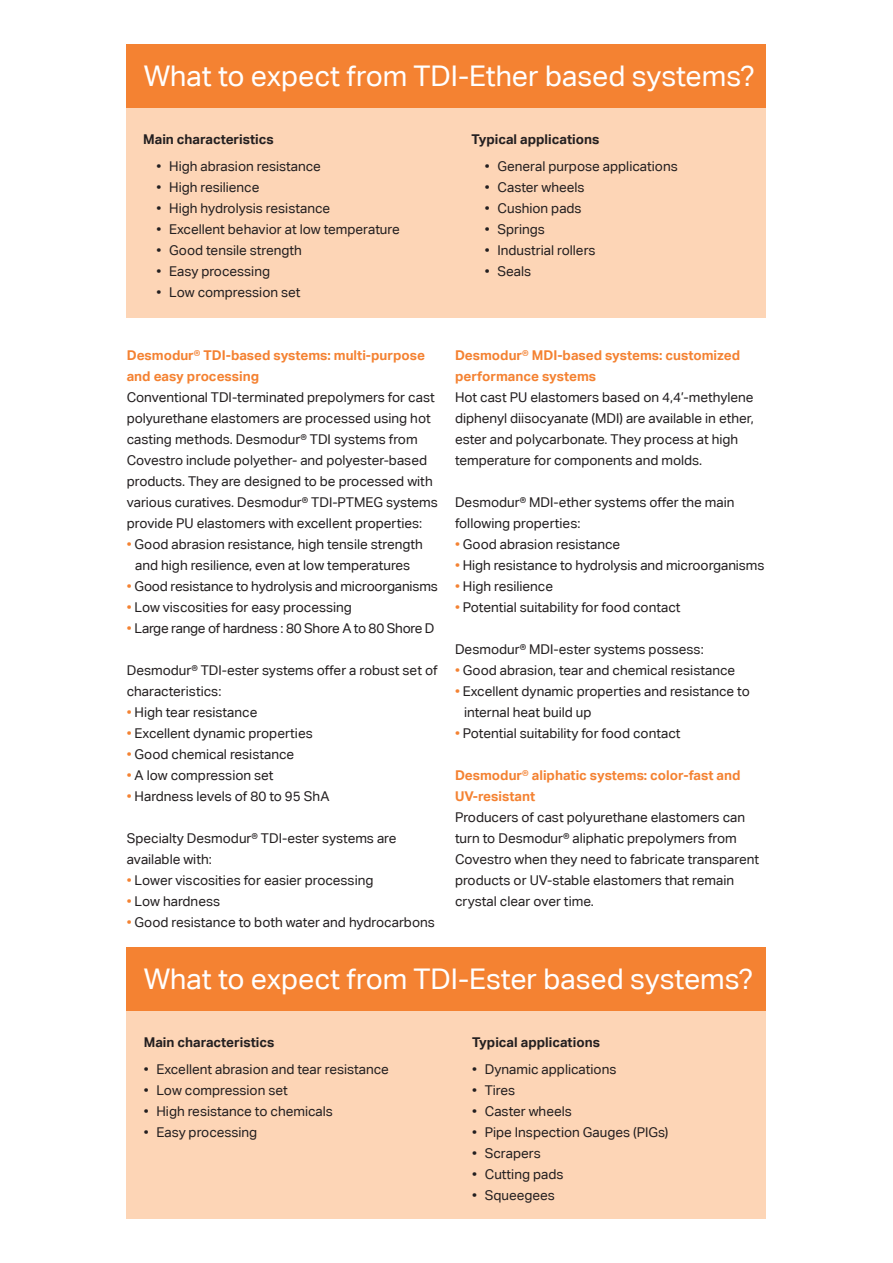
<style>
.page{position:relative;width:893px;height:1263px;background:#fff}
.page>*{position:absolute;margin:0;border:0;box-sizing:border-box;transform-origin:0 0}
.t1{font:28.5px "Aktiv Grotesk";color:#fff}
.t2{font:13.5px/21px "Aktiv Grotesk";color:#231f20}
.t3{font:700 13.5px/21px "Aktiv Grotesk";color:#f48232}
.t4{font:700 13.5px "Aktiv Grotesk";color:#231f20}
.t5{font:13.5px "Aktiv Grotesk";letter-spacing:-.02em;color:#231f20}
.s1{color:#f48232}
</style>
<div class="page">
<div style="left:127px;top:1011px;width:639px;height:207px;background:#fdd5b6"></div>
<div style="left:127px;top:108px;width:639px;height:210px;background:#fdd5b6"></div>
<div style="left:127px;top:948px;width:639px;height:63px;background:#f48232"></div>
<div style="left:127px;top:45px;width:639px;height:63px;background:#f48232"></div>
<p class="t1" style="left:144px;top:59px;width:612px">What to expect from TDI-Ether based systems?</p>
<p class="t4" style="left:143px;top:131px;width:132px">Main characteristics</p>
<p class="t4" style="left:471px;top:131px;width:129px">Typical applications</p>
<p class="t2" style="left:156px;top:155px;width:166px">• High abrasion resistance</p>
<p class="t2" style="left:156px;top:176px;width:104px">• High resilience</p>
<p class="t2" style="left:156px;top:197px;width:175px">• High hydrolysis resistance</p>
<p class="t2" style="left:156px;top:218px;width:245px">• Excellent behavior at low temperature</p>
<p class="t2" style="left:156px;top:239px;width:147px">• Good tensile strength</p>
<p class="t2" style="left:156px;top:260px;width:115px">• Easy processing</p>
<p class="t2" style="left:156px;top:281px;width:146px">• Low compression set</p>
<p class="t2" style="left:485px;top:155px;width:194px">• General purpose applications</p>
<p class="t2" style="left:485px;top:176px;width:101px">• Caster wheels</p>
<p class="t2" style="left:485px;top:197px;width:98px">• Cushion pads</p>
<p class="t2" style="left:485px;top:218px;width:62px">• Springs</p>
<p class="t2" style="left:485px;top:239px;width:112px">• Industrial rollers</p>
<p class="t2" style="left:485px;top:260px;width:48px">• Seals</p>
<p class="t3" style="left:127px;top:344px;width:300px">Desmodur® TDI-based systems: multi-purpose and easy processing</p>
<p class="t2" style="left:127px;top:386px;width:313px">Conventional TDI-terminated prepolymers for cast polyurethane elastomers are processed using hot casting methods. Desmodur® TDI systems from Covestro include polyether- and polyester-based products. They are designed to be processed with various curatives. Desmodur® TDI-PTMEG systems provide PU elastomers with excellent properties:</p>
<p class="t2" style="left:127px;top:533px;width:298px;text-align:center"><span class="s1">•</span> Good abrasion resistance, high tensile strength and high resilience, even at low temperatures</p>
<p class="t2" style="left:127px;top:575px;width:313px"><span class="s1">•</span> Good resistance to hydrolysis and microorganisms</p>
<p class="t2" style="left:127px;top:596px;width:227px"><span class="s1">•</span> Low viscosities for easy processing</p>
<p class="t5" style="left:127px;top:620px;width:309px"><span class="s1">•</span> Large range of hardness : 80 Shore A to 80 Shore D</p>
<p class="t2" style="left:127px;top:659px;width:312px">Desmodur® TDI-ester systems offer a robust set of characteristics:</p>
<p class="t2" style="left:127px;top:701px;width:132px"><span class="s1">•</span> High tear resistance</p>
<p class="t2" style="left:127px;top:722px;width:188px"><span class="s1">•</span> Excellent dynamic properties</p>
<p class="t2" style="left:127px;top:743px;width:169px"><span class="s1">•</span> Good chemical resistance</p>
<p class="t2" style="left:127px;top:764px;width:148px"><span class="s1">•</span> A low compression set</p>
<p class="t2" style="left:127px;top:785px;width:204px"><span class="s1">•</span> Hardness levels of 80 to 95 ShA</p>
<p class="t2" style="left:127px;top:827px;width:271px">Specialty Desmodur® TDI-ester systems are available with:</p>
<p class="t2" style="left:127px;top:869px;width:248px"><span class="s1">•</span> Lower viscosities for easier processing</p>
<p class="t2" style="left:127px;top:890px;width:95px"><span class="s1">•</span> Low hardness</p>
<p class="t2" style="left:127px;top:911px;width:310px"><span class="s1">•</span> Good resistance to both water and hydrocarbons</p>
<p class="t3" style="left:455px;top:344px;width:287px">Desmodur® MDI-based systems: customized performance systems</p>
<p class="t2" style="left:455px;top:386px;width:300px">Hot cast PU elastomers based on 4,4’-methylene diphenyl diisocyanate (MDI) are available in ether, ester and polycarbonate. They process at high temperature for components and molds.</p>
<p class="t2" style="left:455px;top:491px;width:281px">Desmodur® MDI-ether systems offer the main following properties:</p>
<p class="t2" style="left:455px;top:533px;width:167px"><span class="s1">•</span> Good abrasion resistance</p>
<p class="t2" style="left:455px;top:554px;width:311px"><span class="s1">•</span> High resistance to hydrolysis and microorganisms</p>
<p class="t2" style="left:455px;top:575px;width:100px"><span class="s1">•</span> High resilience</p>
<p class="t2" style="left:455px;top:596px;width:227px"><span class="s1">•</span> Potential suitability for food contact</p>
<p class="t2" style="left:455px;top:638px;width:250px">Desmodur® MDI-ester systems possess:</p>
<p class="t2" style="left:455px;top:659px;width:282px"><span class="s1">•</span> Good abrasion, tear and chemical resistance</p>
<p class="t2" style="left:455px;top:680px;width:296px"><span class="s1">•</span> Excellent dynamic properties and resistance to</p>
<p class="t2" style="left:464px;top:701px;width:129px">internal heat build up</p>
<p class="t2" style="left:455px;top:722px;width:227px"><span class="s1">•</span> Potential suitability for food contact</p>
<p class="t3" style="left:455px;top:764px;width:287px">Desmodur® aliphatic systems: color-fast and<br>UV-resistant</p>
<p class="t2" style="left:455px;top:806px;width:306px">Producers of cast polyurethane elastomers can turn to Desmodur® aliphatic prepolymers from Covestro when they need to fabricate transparent products or UV-stable elastomers that remain crystal clear over time.</p>
<p class="t1" style="left:144px;top:962px;width:611px">What to expect from TDI-Ester based systems?</p>
<p class="t4" style="left:144px;top:1034px;width:132px">Main characteristics</p>
<p class="t4" style="left:472px;top:1034px;width:129px">Typical applications</p>
<p class="t2" style="left:144px;top:1058px;width:247px">• Excellent abrasion and tear resistance</p>
<p class="t2" style="left:144px;top:1079px;width:146px">• Low compression set</p>
<p class="t2" style="left:144px;top:1100px;width:191px">• High resistance to chemicals</p>
<p class="t2" style="left:144px;top:1121px;width:115px">• Easy processing</p>
<p class="t2" style="left:472px;top:1058px;width:146px">• Dynamic applications</p>
<p class="t2" style="left:472px;top:1079px;width:45px">• Tires</p>
<p class="t2" style="left:472px;top:1100px;width:101px">• Caster wheels</p>
<p class="t2" style="left:472px;top:1121px;width:198px">• Pipe Inspection Gauges (PIGs)</p>
<p class="t2" style="left:472px;top:1142px;width:70px">• Scrapers</p>
<p class="t2" style="left:472px;top:1163px;width:93px">• Cutting pads</p>
<p class="t2" style="left:472px;top:1184px;width:84px">• Squeegees</p>
</div>
